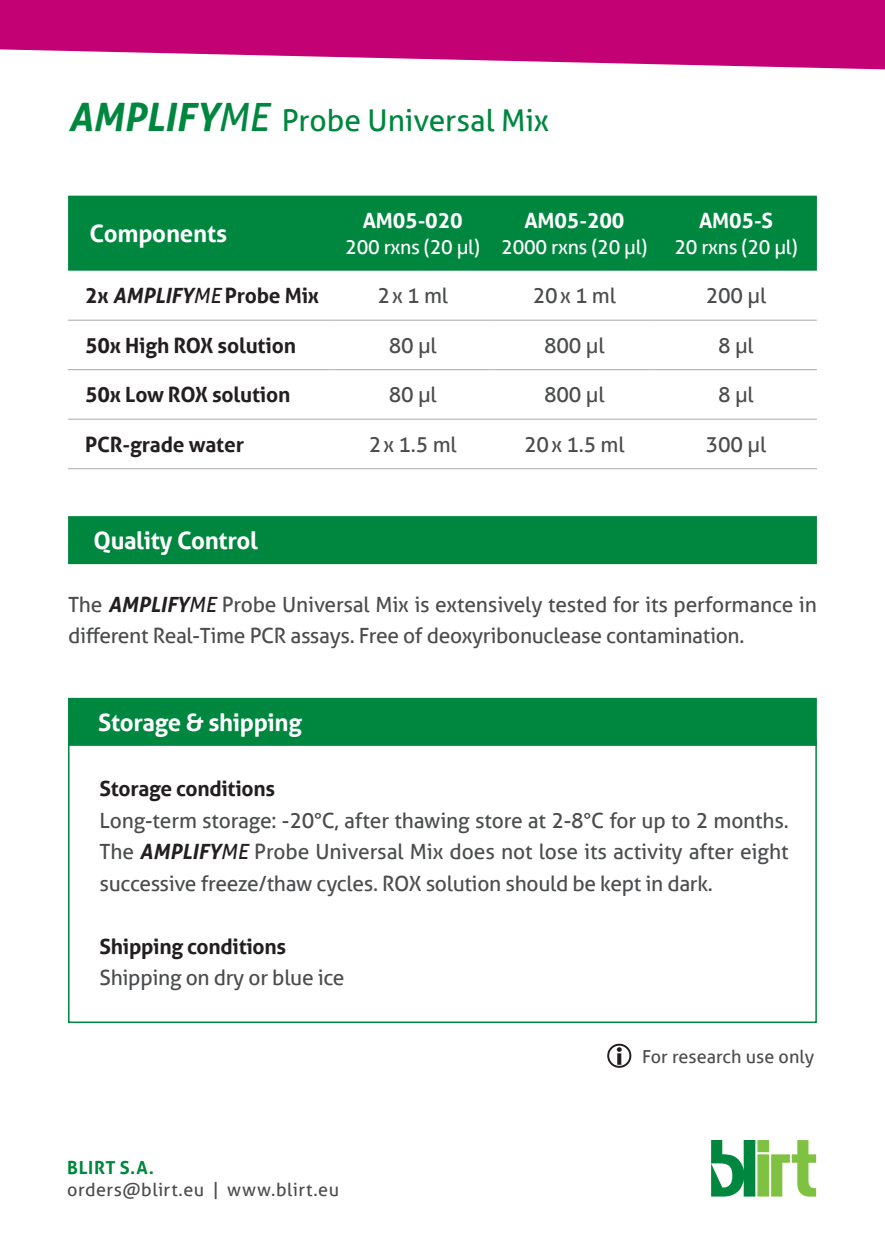
<style>
.page{position:relative;width:885px;height:1242px;background:#fff}
.page>*{position:absolute;margin:0;border:0;box-sizing:border-box;transform-origin:0 0}
.t1{font:30px "Aller";letter-spacing:-.005em;color:#00873f}
.p_tabela{font:700 24px "Aller";letter-spacing:-.015em;color:#fff}
.p_tabela_align_centr{font:21px/31.5px "Aller";letter-spacing:-.015em;color:#4b4c4d}
.p_tabela-2{font:700 21px "Aller";letter-spacing:-.015em;color:#231f20}
.p_tabela-3{font:700 21px "Aller";letter-spacing:-.01em;color:#fff}
.p_tabela-4{font:19.5px "Aller";letter-spacing:-.015em;color:#fff}
._6pt{font:18px "Aller";letter-spacing:.02em;color:#4b4c4d}
._6pt-2{font:18px "Aller";color:#4b4c4d}
.t2{font:700 18px "Aller";letter-spacing:.035em;color:#00873f}
.s1{font-weight:700;font-style:italic;font-size:39px}
.s2{font-style:italic;font-size:39px}
.s3{font-style:italic}
.s4{font-weight:400;font-style:italic}
.s5{font-weight:700;font-style:italic;color:#231f20}
.s6{font-style:italic;color:#231f20}
</style>
<div class="page">
<svg style="left:0;top:0;width:884px;height:69px;background:#cb2488"></svg>
<div style="left:68px;top:516px;width:748px;height:48px;background:#00873f"></div>
<div style="left:68px;top:196px;width:748px;height:75px;background:#00873f"></div>
<hr style="left:68px;top:320px;width:264px;height:1px;background:#a8a9ad">
<hr style="left:332px;top:320px;width:161px;height:1px;background:#a8a9ad">
<hr style="left:493px;top:320px;width:162px;height:1px;background:#a8a9ad">
<hr style="left:655px;top:320px;width:161px;height:1px;background:#a8a9ad">
<hr style="left:68px;top:369px;width:264px;height:1px;background:#a8a9ad">
<hr style="left:332px;top:369px;width:161px;height:1px;background:#a8a9ad">
<hr style="left:493px;top:369px;width:162px;height:1px;background:#a8a9ad">
<hr style="left:655px;top:369px;width:161px;height:1px;background:#a8a9ad">
<hr style="left:68px;top:419px;width:264px;height:1px;background:#a8a9ad">
<hr style="left:332px;top:419px;width:161px;height:1px;background:#a8a9ad">
<hr style="left:493px;top:419px;width:162px;height:1px;background:#a8a9ad">
<hr style="left:655px;top:419px;width:161px;height:1px;background:#a8a9ad">
<hr style="left:68px;top:468px;width:264px;height:1px;background:#a8a9ad">
<hr style="left:332px;top:468px;width:161px;height:1px;background:#a8a9ad">
<hr style="left:493px;top:468px;width:162px;height:1px;background:#a8a9ad">
<hr style="left:655px;top:468px;width:161px;height:1px;background:#a8a9ad">
<svg style="left:607px;top:1043px;width:24px;height:24px"></svg>
<div style="left:68px;top:698px;width:748px;height:48px;background:#00873f"></div>
<svg style="left:711px;top:1140px;width:44px;height:56px"></svg>
<div style="left:757px;top:1140px;width:12px;height:12px;background:#7fc241"></div>
<div style="left:757px;top:1154px;width:12px;height:42px;background:#7fc241"></div>
<svg style="left:771px;top:1140px;width:45px;height:56px"></svg>
<p class="t1" style="left:68px;top:102px;width:482px"><span class="s1">AMPLIFY</span><span class="s2">ME</span> Probe Universal Mix</p>
<p class="p_tabela" style="left:89px;top:219px;width:139px">Components</p>
<p class="p_tabela-3" style="left:362px;top:208px;width:101px">AM05-020</p>
<p class="p_tabela-4" style="left:345px;top:235px;width:136px">200 rxns (20 μl)</p>
<p class="p_tabela-3" style="left:524px;top:208px;width:101px">AM05-200</p>
<p class="p_tabela-4" style="left:501px;top:235px;width:148px">2000 rxns (20 μl)</p>
<p class="p_tabela-3" style="left:699px;top:208px;width:76px">AM05-S</p>
<p class="p_tabela-4" style="left:674px;top:235px;width:125px">20 rxns (20 μl)</p>
<p class="p_tabela-2" style="left:85px;top:283px;width:235px">2x <span class="s3">AMPLIFY</span><span class="s4">ME</span> Probe Mix</p>
<p class="p_tabela_align_centr" style="left:377px;top:280px;width:72px">2x 1 ml</p>
<p class="p_tabela_align_centr" style="left:532px;top:280px;width:85px">20x 1 ml</p>
<p class="p_tabela_align_centr" style="left:705px;top:280px;width:62px">200 µl</p>
<p class="p_tabela-2" style="left:85px;top:332px;width:212px">50x High ROX solution</p>
<p class="p_tabela_align_centr" style="left:388px;top:329px;width:50px">80 μl</p>
<p class="p_tabela_align_centr" style="left:544px;top:329px;width:62px">800 μl</p>
<p class="p_tabela_align_centr" style="left:718px;top:329px;width:37px">8 μl</p>
<p class="p_tabela-2" style="left:85px;top:382px;width:207px">50x Low ROX solution</p>
<p class="p_tabela_align_centr" style="left:388px;top:379px;width:50px">80 μl</p>
<p class="p_tabela_align_centr" style="left:544px;top:379px;width:62px">800 μl</p>
<p class="p_tabela_align_centr" style="left:718px;top:379px;width:37px">8 μl</p>
<p class="p_tabela-2" style="left:85px;top:431px;width:160px">PCR-grade water</p>
<p class="p_tabela_align_centr" style="left:368px;top:428px;width:89px">2x 1.5 ml</p>
<p class="p_tabela_align_centr" style="left:524px;top:428px;width:102px">20x 1.5 ml</p>
<p class="p_tabela_align_centr" style="left:705px;top:428px;width:62px">300 µl</p>
<p class="p_tabela" style="left:94px;top:525px;width:166px">Quality Control</p>
<p class="p_tabela_align_centr" style="left:68px;top:588px;width:750px">The <span class="s5">AMPLIFY</span><span class="s6">ME</span> Probe Universal Mix is extensively tested for its performance in different Real-Time PCR assays. Free of deoxyribonuclease contamination.</p>
<p class="p_tabela" style="left:98px;top:707px;width:205px">Storage &amp; shipping</p>
<p class="p_tabela-2" style="left:100px;top:775px;width:177px">Storage conditions</p>
<p class="p_tabela_align_centr" style="left:100px;top:804px;width:690px;text-align:justify">Long-term storage: -20°C, after thawing store at 2-8°C for up to 2 months.<br>The <span class="s5">AMPLIFY</span><span class="s6">ME</span> Probe Universal Mix does not lose its activity after eight successive freeze/thaw cycles. ROX solution should be kept in dark.</p>
<p class="p_tabela-2" style="left:100px;top:933px;width:188px">Shipping conditions</p>
<p class="p_tabela_align_centr" style="left:100px;top:962px;width:246px">Shipping on dry or blue ice</p>
<p class="t2" style="left:67px;top:1156px;width:88px">BLIRT S.A.</p>
<p class="_6pt" style="left:67px;top:1179px;width:273px">orders@blirt.eu | www.blirt.eu</p>
<p class="_6pt-2" style="left:642px;top:1045px;width:174px">For research use only</p>
</div>
